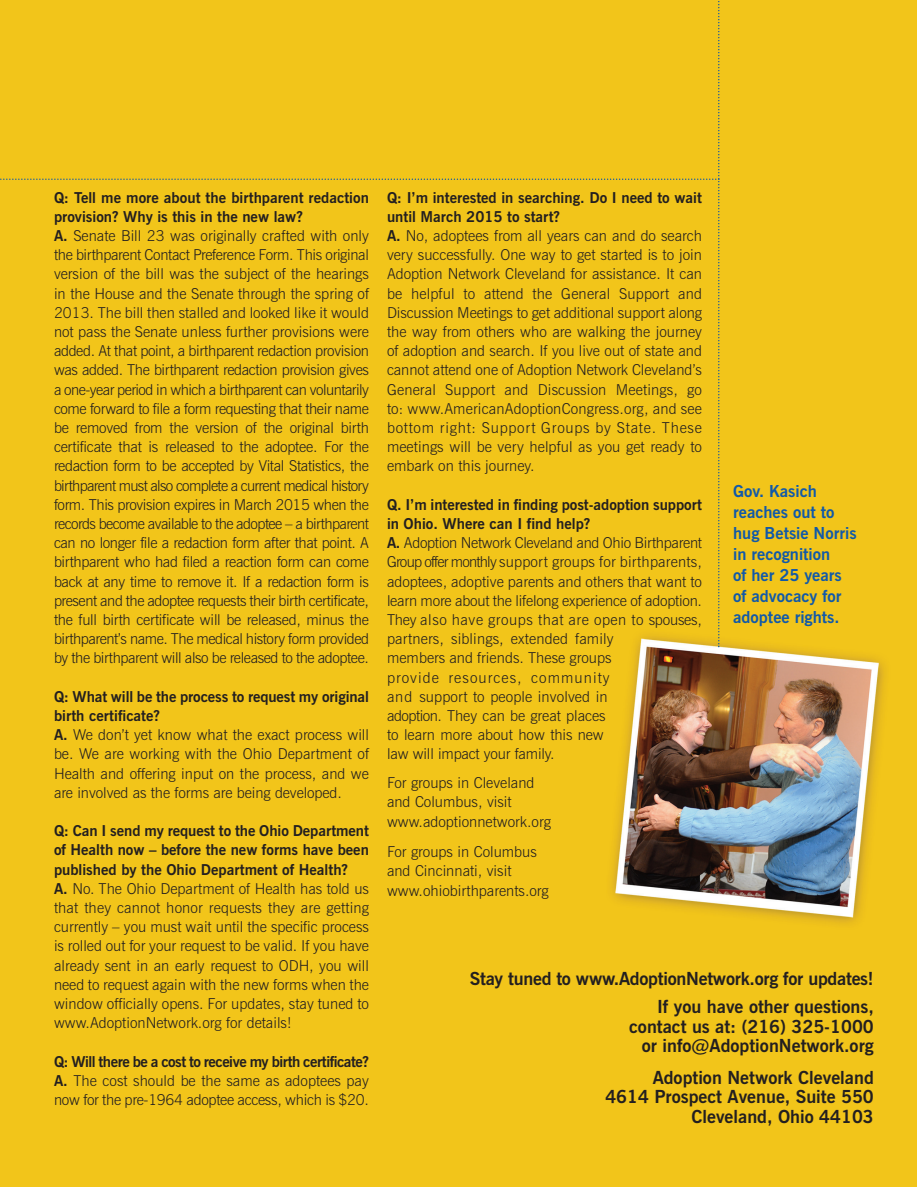
<style>
.page{position:relative;width:918px;height:1188px;background:#fff}
.page>*{position:absolute;margin:0;border:0;box-sizing:border-box;transform-origin:0 0}
.t1{font:700 18px/19.5px "News Gothic BT";color:#231f20;text-align:right}
.t2{font:700 16.5px/21px "News Gothic BT";color:#1159a9}
.t3{font:300 15px/19.2px "News Gothic BT";color:#231f20}
.t4{font:300 15px/19.2px "News Gothic BT";letter-spacing:-.025em;color:#231f20}
.s1{font-weight:700}
</style>
<div class="page">
<img style="left:0;top:0;width:916px;height:1187px">
<div style="left:0;top:0;width:720px;height:647px;background:#f2c51a"></div>
<p class="t4" style="left:54px;top:189px;width:317px"><span class="s1">Q: Tell me more about the birthparent redaction provision? Why is this in the new law?<br>A.</span> Senate Bill 23 was originally crafted with only the birthparent Contact Preference Form. This original version of the bill was the subject of the hearings in the House and the Senate through the spring of 2013. The bill then stalled and looked like it would not pass the Senate unless further provisions were added. At that point, a birthparent redaction provision was added. The birthparent redaction provision gives a one-year period in which a birthparent can voluntarily come forward to file a form requesting that their name be removed from the version of the original birth certificate that is released to the adoptee. For the redaction form to be accepted by Vital Statistics, the birthparent must also complete a current medical history form. This provision expires in March 2015 when the records become available to the adoptee – a birthparent can no longer file a redaction form after that point. A birthparent who had filed a reaction form can come back at any time to remove it. If a redaction form is present and the adoptee requests their birth certificate, the full birth certificate will be released, minus the birthparent’s name. The medical history form provided by the birthparent will also be released to the adoptee.</p>
<p class="t3" style="left:54px;top:688px;width:317px"><span class="s1">Q: What will be the process to request my original birth certificate?<br>A.</span> We don’t yet know what the exact process will be. We are working with the Ohio Department of Health and offering input on the process, and we are involved as the forms are being developed.</p>
<p class="t3" style="left:54px;top:823px;width:317px"><span class="s1">Q: Can I send my request to the Ohio Department of Health now – before the new forms have been published by the Ohio Department of Health?<br>A.</span> No. The Ohio Department of Health has told us that they cannot honor requests they are getting currently – you must wait until the specific process is rolled out for your request to be valid. If you have already sent in an early request to ODH, you will need to request again with the new forms when the window officially opens. For updates, stay tuned to www.AdoptionNetwork.org for details!</p>
<p class="t3" style="left:54px;top:1053px;width:316px;text-align:justify"><span class="s1">Q: Will there be a cost to receive my birth certificate?<br>A.</span> The cost should be the same as adoptees pay now for the pre-1964 adoptee access, which is $20.</p>
<p class="t3" style="left:387px;top:189px;width:317px"><span class="s1">Q: I’m interested in searching. Do I need to wait until March 2015 to start?<br>A.</span> No, adoptees from all years can and do search very successfully. One way to get started is to join Adoption Network Cleveland for assistance. It can be helpful to attend the General Support and Discussion Meetings to get additional support along the way from others who are walking the journey of adoption and search. If you live out of state and cannot attend one of Adoption Network Cleveland’s General Support and Discussion Meetings, go to: www.AmericanAdoptionCongress.org, and see bottom right: Support Groups by State. These meetings will be very helpful as you get ready to embark on this journey.</p>
<p class="t3" style="left:387px;top:496px;width:317px"><span class="s1">Q. I’m interested in finding post-adoption support in Ohio. Where can I find help?<br>A.</span> Adoption Network Cleveland and Ohio Birthparent Group offer monthly support groups for birthparents, adoptees, adoptive parents and others that want to learn more about the lifelong experience of adoption.<br>They also have groups that are open to spouses, partners, siblings, extended family<br>members and friends. These groups<br>provide resources, community<br>and support to people involved in<br>adoption. They can be great places<br>to learn more about how this new<br>law will impact your family.</p>
<p class="t3" style="left:387px;top:774px;width:165px">For groups in Cleveland and Columbus, visit www.adoptionnetwork.org</p>
<p class="t3" style="left:387px;top:843px;width:163px">For groups in Columbus and Cincinnati, visit www.ohiobirthparents.org</p>
<p class="t2" style="left:733px;top:483px;width:125px">Gov. Kasich reaches out to hug Betsie Norris in recognition<br>of her 25 years of advocacy for adoptee rights.</p>
<p class="t1" style="left:470px;top:966px;width:405px;line-height:28.5px">Stay tuned to www.AdoptionNetwork.org for updates!<br>If you have other questions,</p>
<p class="t1" style="left:629px;top:1018px;width:246px">contact us at: (216) 325-1000 or info@AdoptionNetwork.org</p>
<p class="t1" style="left:605px;top:1069px;width:270px">Adoption Network Cleveland<br>4614 Prospect Avenue, Suite 550<br>Cleveland, Ohio 44103</p>
</div>
